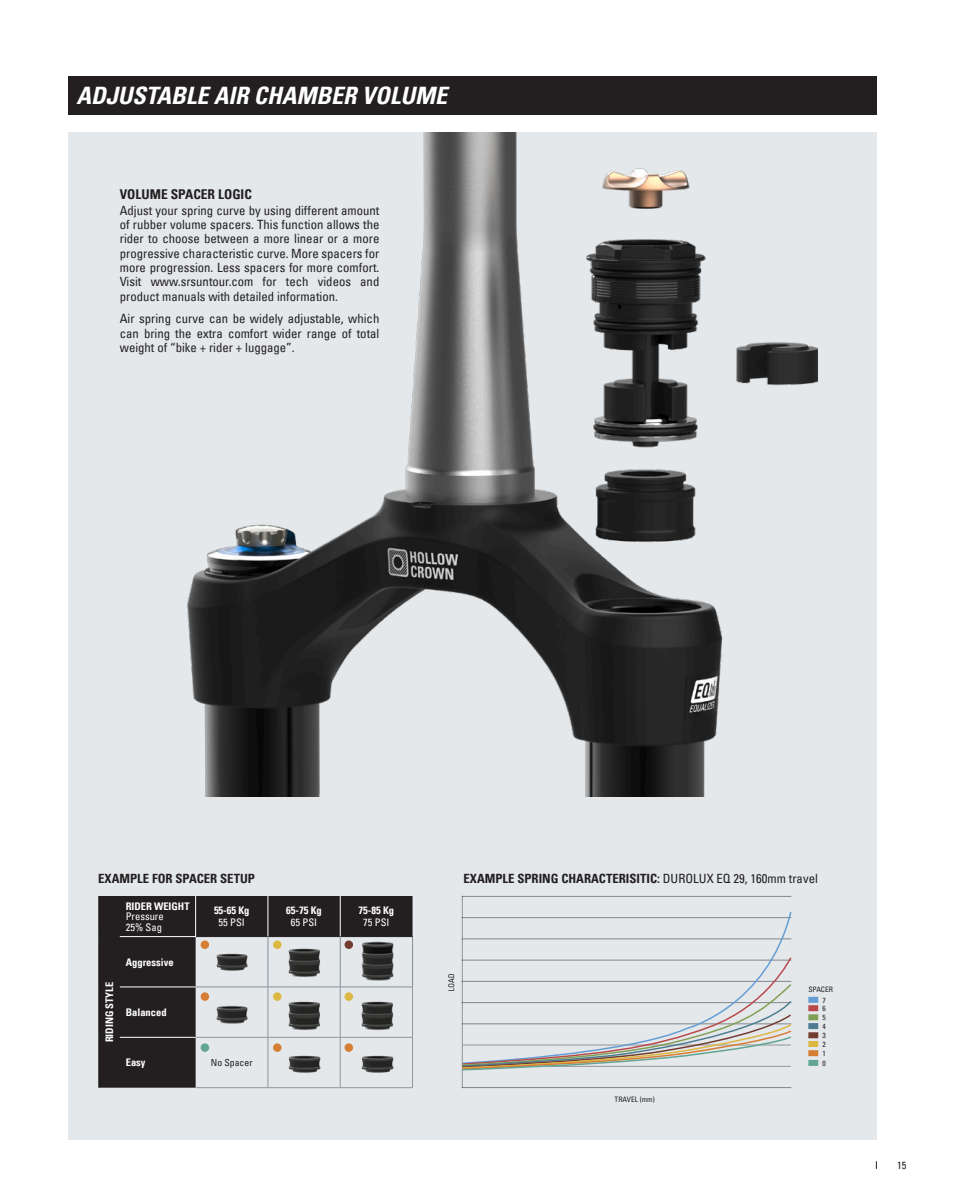
<style>
.page{position:relative;width:957px;height:1191px;background:#fff}
.page>*{position:absolute;margin:0;border:0;box-sizing:border-box;transform-origin:0 0}
.t1{font:italic 700 condensed 24px "Univers LT";color:#fff}
.t2{font:700 condensed 13.5px "Univers LT";color:#231f20}
.t3{font:condensed 12.75px/14.2px "Univers LT";color:#231f20;text-align:justify}
.t4{font:700 condensed 12.75px "Univers LT";color:#231f20}
.t5{font:700 condensed 10.5px "Univers LT";color:#fff}
.t6{font:condensed 10.5px/10.5px "Univers LT";color:#fff}
.t7{font:condensed 10.5px "Univers LT";color:#231f20}
.t8{font:condensed 9.75px "Univers LT";color:#231f20}
.t9{font:condensed 7.5px/9px "Univers LT";color:#231f20;text-align:justify}
.s1{font-weight:400}
</style>
<div class="page">
<div style="left:68px;top:77px;width:808px;height:38px;background:#231f20"></div>
<div style="left:68px;top:133px;width:808px;height:1007px;background:#e4e8eb"></div>
<hr style="left:462px;top:896px;width:1px;height:191px;background:#939598">
<hr style="left:462px;top:1087px;width:329px;height:1px;background:#939598">
<hr style="left:462px;top:896px;width:329px;height:1px;background:#939598">
<svg style="left:461px;top:910px;width:331px;height:46px"></svg>
<div style="left:808px;top:1014px;width:10px;height:6px;background:#81a056"></div>
<div style="left:808px;top:996px;width:10px;height:6px;background:#649ed4"></div>
<div style="left:808px;top:1005px;width:10px;height:6px;background:#ba494a"></div>
<div style="left:808px;top:1023px;width:10px;height:6px;background:#4e7d92"></div>
<div style="left:808px;top:1032px;width:10px;height:6px;background:#733c31"></div>
<div style="left:808px;top:1041px;width:10px;height:6px;background:#dcb742"></div>
<div style="left:808px;top:1050px;width:10px;height:6px;background:#d77e35"></div>
<div style="left:808px;top:1059px;width:10px;height:6px;background:#62a594"></div>
<svg style="left:100px;top:896px;width:312px;height:191px;fill:#231f20"></svg>
<hr style="left:98px;top:935px;width:22px;height:2px;background:#231f20">
<hr style="left:98px;top:937px;width:2px;height:50px;background:#231f20">
<hr style="left:98px;top:987px;width:2px;height:50px;background:#231f20">
<hr style="left:98px;top:1037px;width:2px;height:50px;background:#231f20">
<hr style="left:196px;top:936px;width:72px;height:1px;background:#231f20">
<hr style="left:268px;top:936px;width:72px;height:1px;background:#231f20">
<hr style="left:340px;top:936px;width:73px;height:1px;background:#231f20">
<hr style="left:98px;top:896px;width:2px;height:39px;background:#231f20">
<hr style="left:267px;top:936px;width:1px;height:50px;background:#828f96">
<hr style="left:340px;top:936px;width:1px;height:50px;background:#828f96">
<hr style="left:412px;top:936px;width:1px;height:50px;background:#828f96">
<hr style="left:196px;top:986px;width:72px;height:1px;background:#828f96">
<hr style="left:268px;top:986px;width:72px;height:1px;background:#828f96">
<hr style="left:340px;top:986px;width:73px;height:1px;background:#828f96">
<hr style="left:267px;top:987px;width:1px;height:50px;background:#939598">
<hr style="left:340px;top:987px;width:1px;height:50px;background:#939598">
<hr style="left:412px;top:987px;width:1px;height:50px;background:#939598">
<hr style="left:196px;top:1037px;width:72px;height:1px;background:#939598">
<hr style="left:268px;top:1037px;width:72px;height:1px;background:#939598">
<hr style="left:267px;top:1037px;width:1px;height:50px;background:#939598">
<hr style="left:340px;top:1037px;width:73px;height:1px;background:#939598">
<hr style="left:340px;top:1037px;width:1px;height:50px;background:#939598">
<hr style="left:412px;top:1037px;width:1px;height:50px;background:#939598">
<hr style="left:196px;top:1087px;width:72px;height:1px;background:#939598">
<hr style="left:268px;top:1087px;width:72px;height:1px;background:#939598">
<hr style="left:340px;top:1087px;width:73px;height:1px;background:#939598">
<hr style="left:195px;top:896px;width:1px;height:40px;background:#fff">
<hr style="left:267px;top:896px;width:1px;height:40px;background:#fff">
<hr style="left:340px;top:896px;width:1px;height:40px;background:#fff">
<hr style="left:120px;top:936px;width:76px;height:1px;background:#fff">
<hr style="left:120px;top:1037px;width:76px;height:1px;background:#fff">
<hr style="left:120px;top:986px;width:76px;height:1px;background:#fff">
<div style="left:201px;top:1043px;width:8px;height:9px;background:#62a594;border-radius:50%"></div>
<div style="left:201px;top:940px;width:8px;height:9px;background:#d77e35;border-radius:50%"></div>
<div style="left:201px;top:992px;width:8px;height:8px;background:#d77e35;border-radius:50%"></div>
<div style="left:273px;top:940px;width:8px;height:9px;background:#dcb742;border-radius:50%"></div>
<div style="left:273px;top:992px;width:8px;height:8px;background:#dcb742;border-radius:50%"></div>
<div style="left:344px;top:992px;width:9px;height:8px;background:#dcb742;border-radius:50%"></div>
<div style="left:344px;top:940px;width:9px;height:9px;background:#733c31;border-radius:50%"></div>
<div style="left:273px;top:1043px;width:8px;height:9px;background:#d77e35;border-radius:50%"></div>
<div style="left:344px;top:1043px;width:9px;height:9px;background:#d77e35;border-radius:50%"></div>
<img style="left:358px;top:939px;width:39px;height:44px">
<img style="left:281px;top:999px;width:46px;height:33px">
<img style="left:355px;top:999px;width:45px;height:33px">
<img style="left:281px;top:946px;width:46px;height:33px">
<img style="left:209px;top:949px;width:46px;height:25px">
<img style="left:209px;top:1001px;width:46px;height:26px">
<img style="left:282px;top:1051px;width:45px;height:25px">
<img style="left:355px;top:1051px;width:45px;height:25px">
<img style="left:188px;top:133px;width:629px;height:663px">
<svg style="left:448px;top:956px;width:344px;height:115px"></svg>
<h1 class="t1" style="left:77px;top:81px;width:372px">ADJUSTABLE AIR CHAMBER VOLUME</h1>
<p class="t2" style="left:120px;top:185px;width:134px">VOLUME SPACER LOGIC</p>
<p class="t3" style="left:120px;top:203px;width:261px">Adjust your spring curve by using different amount of rubber volume spacers. This function allows the rider to choose between a more linear or a more progressive characteristic curve. More spacers for more progression. Less spacers for more comfort.<br>Visit www.srsuntour.com for tech videos and product manuals with detailed information.</p>
<p class="t3" style="left:120px;top:311px;width:261px">Air spring curve can be widely adjustable, which can bring the extra comfort wider range of total weight of “bike + rider + luggage”.</p>
<p class="t4" style="left:98px;top:871px;width:158px">EXAMPLE FOR SPACER SETUP</p>
<p class="t5" style="left:103px;top:1042px;width:62px;rotate:-90deg">RIDING STYLE</p>
<p class="t5" style="left:126px;top:899px;width:65px">RIDER WEIGHT</p>
<p class="t6" style="left:126px;top:911px;width:39px">Pressure<br>25% Sag</p>
<p class="t5" style="left:126px;top:955px;width:49px">Aggressive</p>
<p class="t5" style="left:126px;top:1005px;width:42px">Balanced</p>
<p class="t5" style="left:214px;top:903px;width:37px">55-65 Kg</p>
<p class="t6" style="left:219px;top:917px;width:28px">55 PSI</p>
<p class="t5" style="left:126px;top:1056px;width:21px">Easy</p>
<p class="t8" style="left:211px;top:1056px;width:43px">No Spacer</p>
<p class="t5" style="left:286px;top:903px;width:37px">65-75 Kg</p>
<p class="t6" style="left:291px;top:917px;width:28px">65 PSI</p>
<p class="t5" style="left:358px;top:903px;width:37px">75-85 Kg</p>
<p class="t6" style="left:363px;top:917px;width:28px">75 PSI</p>
<p class="t4" style="left:463px;top:871px;width:356px">EXAMPLE SPRING CHARACTERISITIC: <span class="s1">DUROLUX EQ 29, 160mm travel</span></p>
<p class="t9" style="left:808px;top:985px;width:26px">SPACER</p>
<p class="t9" style="left:614px;top:1094px;width:42px">TRAVEL (mm)</p>
<p class="t9" style="left:822px;top:995px;width:5px">7<br>6<br>5<br>4<br>3<br>2<br>1<br>0</p>
<p class="t7" style="left:897px;top:1158px;width:11px">15</p>
</div>
